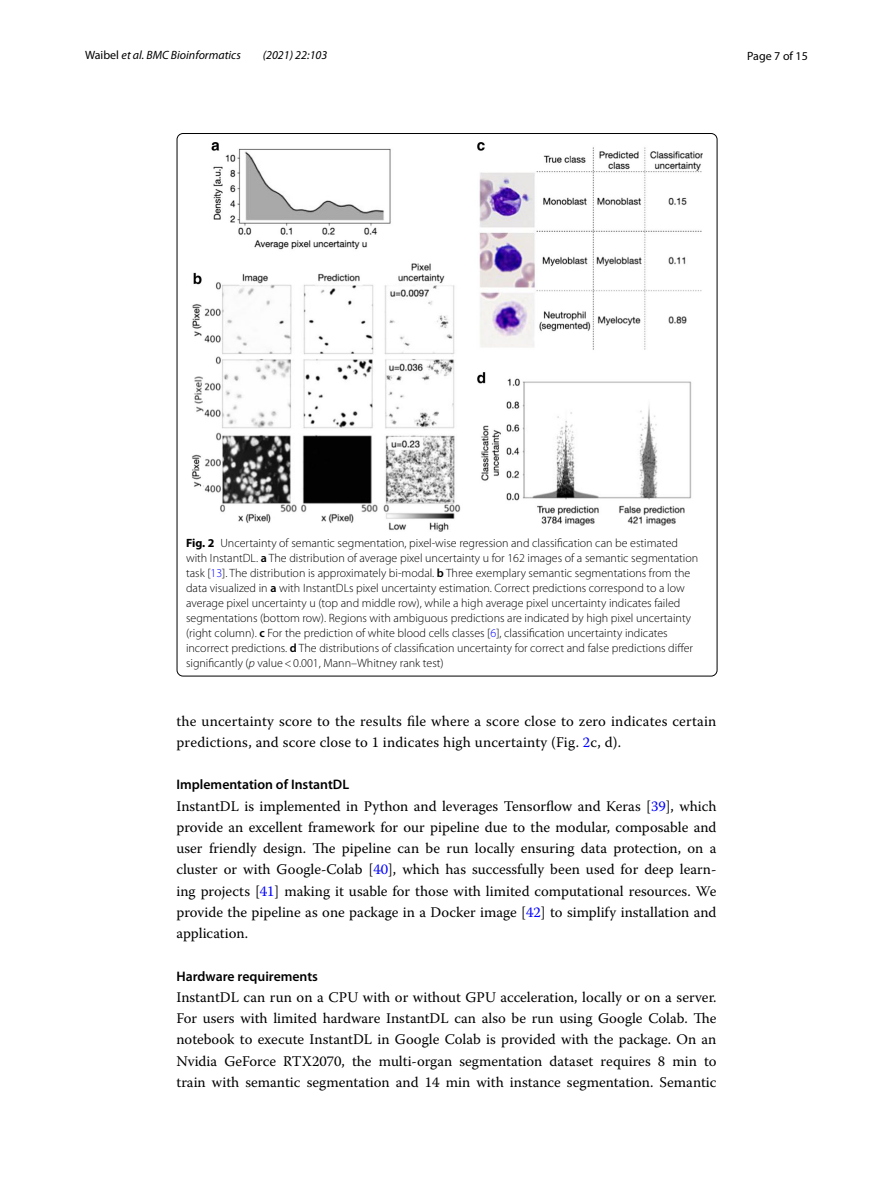
<style>
.page{position:relative;width:893px;height:1187px;background:#fff}
.page>*{position:absolute;margin:0;border:0;box-sizing:border-box;transform-origin:0 0}
.t1{font:14.7px/21.3px "Warnock Pro";letter-spacing:.01em;color:#000;text-align:justify}
.t2{font:600 13.8px "Myriad Pro";color:#000}
.t3{font:300 12px/15px "Myriad Pro";color:#000}
.t4{font:italic 12px "Myriad Pro";color:#000}
.t5{font:12px "Myriad Pro";color:#000}
.s1{font-style:normal}
.s2{font-weight:700}
.s3{font-weight:600}
.s4{color:#00f}
.s5{font-style:italic}
</style>
<div class="page">
<img style="left:192px;top:142px;width:510px;height:389px">
<p class="t4" style="left:85px;top:48px;width:157px"><span class="s1">Waibel</span> et al. BMC Bioinformatics</p>
<p class="t4" style="left:263px;top:48px;width:66px">(2021) 22:103</p>
<p class="t5" style="left:747px;top:48px;width:62px">Page 7 of 15</p>
<p class="t3" style="left:186px;top:535px;width:514px"><span class="s2">Fig. 2</span> Uncertainty of semantic segmentation, pixel-wise regression and classification can be estimated with InstantDL. <span class="s3">a</span> The distribution of average pixel uncertainty u for 162 images of a semantic segmentation task [<span class="s4">13</span>]. The distribution is approximately bi-modal. <span class="s3">b</span> Three exemplary semantic segmentations from the data visualized in <span class="s3">a</span> with InstantDLs pixel uncertainty estimation. Correct predictions correspond to a low average pixel uncertainty u (top and middle row), while a high average pixel uncertainty indicates failed segmentations (bottom row). Regions with ambiguous predictions are indicated by high pixel uncertainty (right column). <span class="s3">c</span> For the prediction of white blood cells classes [<span class="s4">6</span>], classification uncertainty indicates incorrect predictions. <span class="s3">d</span> The distributions of classification uncertainty for correct and false predictions differ significantly (<span class="s5">p</span> value&lt;0.001, Mann–Whitney rank test)</p>
<p class="t1" style="left:176px;top:710px;width:541px">the uncertainty score to the results file where a score close to zero indicates certain predictions, and score close to 1 indicates high uncertainty (Fig. <span class="s4">2</span>c, d).</p>
<p class="t2" style="left:176px;top:776px;width:174px">Implementation of InstantDL</p>
<p class="t1" style="left:176px;top:795px;width:542px">InstantDL is implemented in Python and leverages Tensorflow and Keras [<span class="s4">39</span>], which provide an excellent framework for our pipeline due to the modular, composable and user friendly design. The pipeline can be run locally ensuring data protection, on a cluster or with Google-Colab [<span class="s4">40</span>], which has successfully been used for deep learn&shy;ing projects [<span class="s4">41</span>] making it usable for those with limited computational resources. We provide the pipeline as one package in a Docker image [<span class="s4">42</span>] to simplify installation and application.</p>
<p class="t2" style="left:176px;top:967px;width:143px">Hardware requirements</p>
<p class="t1" style="left:176px;top:986px;width:542px">InstantDL can run on a CPU with or without GPU acceleration, locally or on a server.<br>For users with limited hardware InstantDL can also be run using Google Colab. The notebook to execute InstantDL in Google Colab is provided with the package. On an Nvidia GeForce RTX2070, the multi-organ segmentation dataset requires 8 min to train with semantic segmentation and 14 min with instance segmentation. Semantic</p>
</div>
